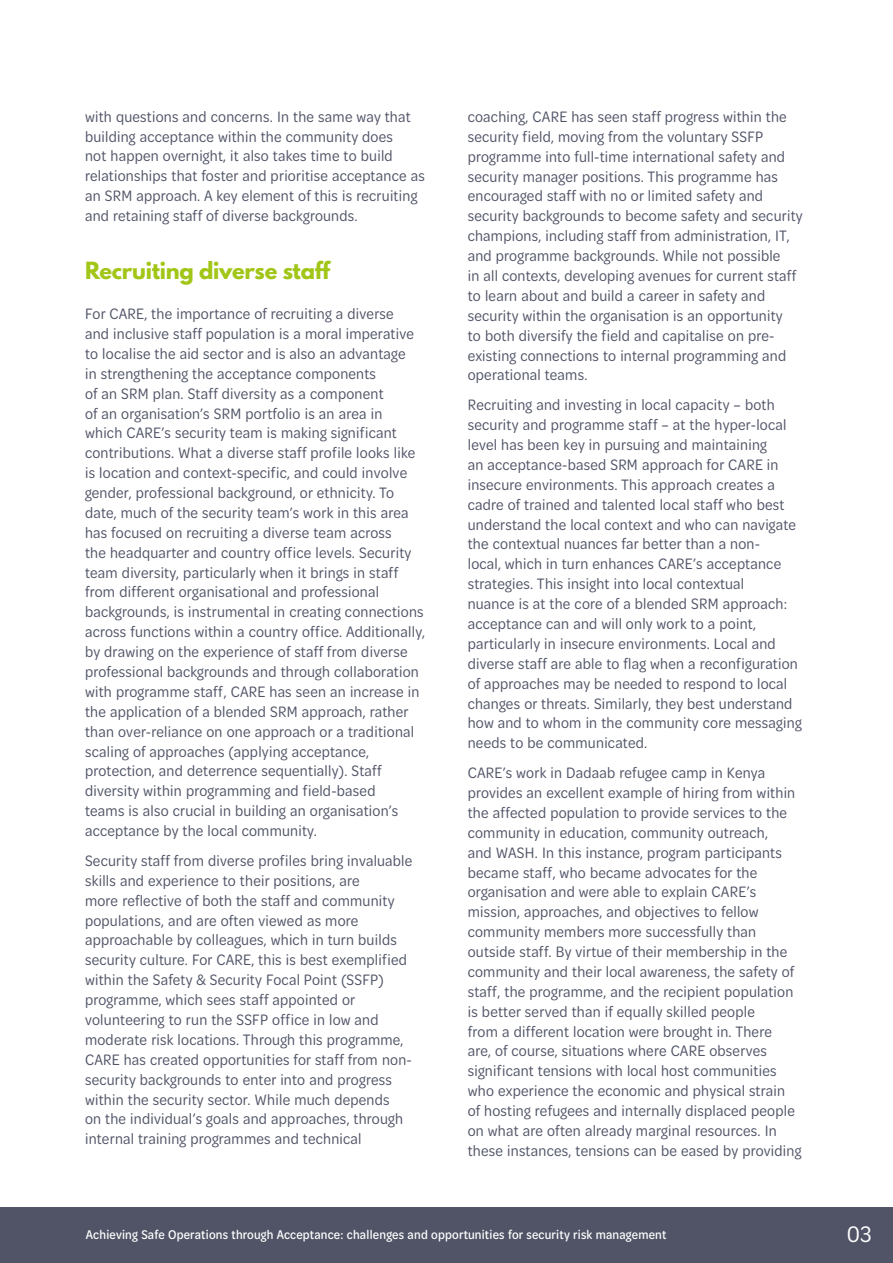
<style>
.page{position:relative;width:893px;height:1263px;background:#fff}
.page>*{position:absolute;margin:0;border:0;box-sizing:border-box;transform-origin:0 0}
.t1{font:24px "Omnes Cond";color:#fff}
.t2{font:800 21px "Spartan MB";letter-spacing:-.01em;color:#a2c617}
.t3{font:16.2px/20px "Omnes Cond";letter-spacing:.015em;color:#505466}
.t4{font:500 13.5px "Omnes Cond";letter-spacing:.015em;color:#fff}
</style>
<div class="page">
<div style="left:0;top:1208px;width:893px;height:55px;background:#505466"></div>
<p class="t3" style="left:85px;top:106px;width:341px">with questions and concerns. In the same way that building acceptance within the community does<br>not happen overnight, it also takes time to build relationships that foster and prioritise acceptance as an SRM approach. A key element of this is recruiting and retaining staff of diverse backgrounds.</p>
<p class="t2" style="left:85px;top:254px;width:247px">Recruiting diverse staff</p>
<p class="t3" style="left:85px;top:303px;width:342px">For CARE, the importance of recruiting a diverse<br>and inclusive staff population is a moral imperative to localise the aid sector and is also an advantage<br>in strengthening the acceptance components<br>of an SRM plan. Staff diversity as a component<br>of an organisation’s SRM portfolio is an area in<br>which CARE’s security team is making significant contributions. What a diverse staff profile looks like is location and context-specific, and could involve gender, professional background, or ethnicity. To date, much of the security team’s work in this area has focused on recruiting a diverse team across<br>the headquarter and country office levels. Security team diversity, particularly when it brings in staff from different organisational and professional backgrounds, is instrumental in creating connections across functions within a country office. Additionally, by drawing on the experience of staff from diverse professional backgrounds and through collaboration with programme staff, CARE has seen an increase in the application of a blended SRM approach, rather than over-reliance on one approach or a traditional scaling of approaches (applying acceptance, protection, and deterrence sequentially). Staff diversity within programming and field-based<br>teams is also crucial in building an organisation’s acceptance by the local community.</p>
<p class="t3" style="left:85px;top:850px;width:329px">Security staff from diverse profiles bring invaluable skills and experience to their positions, are<br>more reflective of both the staff and community populations, and are often viewed as more approachable by colleagues, which in turn builds security culture. For CARE, this is best exemplified within the Safety &amp; Security Focal Point (SSFP) programme, which sees staff appointed or volunteering to run the SSFP office in low and moderate risk locations. Through this programme, CARE has created opportunities for staff from non&shy;security backgrounds to enter into and progress within the security sector. While much depends<br>on the individual’s goals and approaches, through internal training programmes and technical</p>
<p class="t3" style="left:468px;top:106px;width:337px">coaching, CARE has seen staff progress within the security field, moving from the voluntary SSFP programme into full-time international safety and security manager positions. This programme has encouraged staff with no or limited safety and security backgrounds to become safety and security champions, including staff from administration, IT, and programme backgrounds. While not possible<br>in all contexts, developing avenues for current staff to learn about and build a career in safety and security within the organisation is an opportunity<br>to both diversify the field and capitalise on pre&shy;existing connections to internal programming and operational teams.</p>
<p class="t3" style="left:468px;top:394px;width:335px">Recruiting and investing in local capacity – both security and programme staff – at the hyper-local level has been key in pursuing and maintaining<br>an acceptance-based SRM approach for CARE in insecure environments. This approach creates a cadre of trained and talented local staff who best understand the local context and who can navigate the contextual nuances far better than a non-<br>local, which in turn enhances CARE’s acceptance strategies. This insight into local contextual<br>nuance is at the core of a blended SRM approach: acceptance can and will only work to a point, particularly in insecure environments. Local and diverse staff are able to flag when a reconfiguration of approaches may be needed to respond to local changes or threats. Similarly, they best understand how and to whom in the community core messaging needs to be communicated.</p>
<p class="t3" style="left:468px;top:762px;width:335px">CARE’s work in Dadaab refugee camp in Kenya provides an excellent example of hiring from within the affected population to provide services to the community in education, community outreach,<br>and WASH. In this instance, program participants became staff, who became advocates for the organisation and were able to explain CARE’s mission, approaches, and objectives to fellow community members more successfully than outside staff. By virtue of their membership in the community and their local awareness, the safety of staff, the programme, and the recipient population is better served than if equally skilled people<br>from a different location were brought in. There<br>are, of course, situations where CARE observes significant tensions with local host communities who experience the economic and physical strain of hosting refugees and internally displaced people on what are often already marginal resources. In these instances, tensions can be eased by providing</p>
<p class="t4" style="left:86px;top:1225px;width:582px">Achieving Safe Operations through Acceptance: challenges and opportunities for security risk management</p>
<h1 class="t1" style="left:847px;top:1218px;width:26px">03</h1>
</div>
